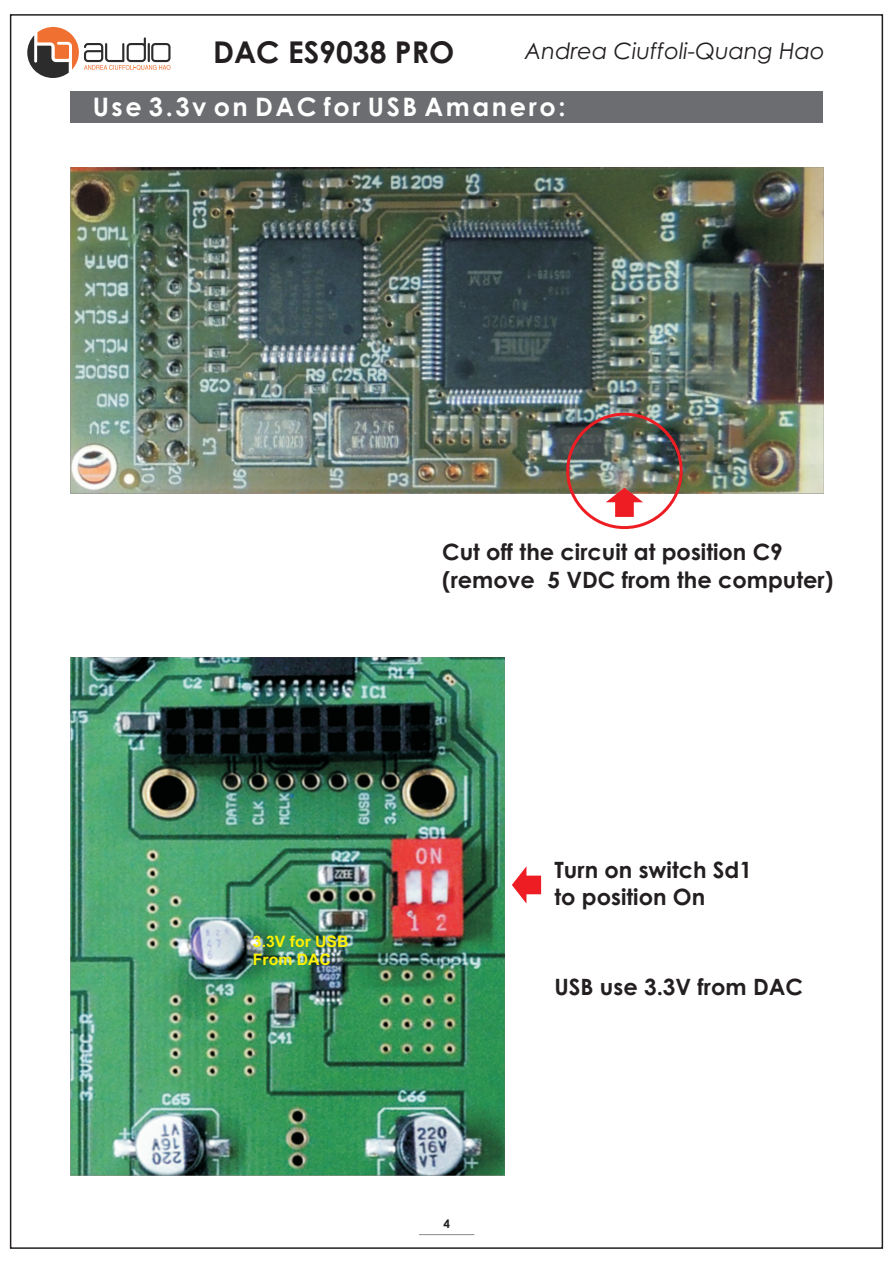
<style>
.page{position:relative;width:893px;height:1263px;background:#fff}
.page>*{position:absolute;margin:0;border:0;box-sizing:border-box;transform-origin:0 0}
.t1{font:700 30px "Century Gothic";color:#231f20}
.t2{font:700 25.5px "Century Gothic";letter-spacing:.1em;color:#fff}
.t3{font:700 22.5px/27.3px "Century Gothic";color:#231f20}
.t4{font:italic 22.5px "Century Gothic";color:#231f20}
.t5{font:700 15.75px/17.7px "Arial";color:#fff101}
.t6{font:700 11.7px "Century Gothic";color:#231f20}
</style>
<div class="page">
<img style="left:71px;top:167px;width:753px;height:326px">
<img style="left:71px;top:657px;width:434px;height:518px">
<div style="left:70px;top:91px;width:753px;height:32px;background:#6c6d70"></div>
<svg style="left:27px;top:27px;width:144px;height:51px"></svg>
<svg style="left:606px;top:488px;width:37px;height:29px"></svg>
<svg style="left:512px;top:866px;width:29px;height:38px"></svg>
<div style="left:566px;top:413px;width:117px;height:116px;border:3px solid #ee1d23;border-radius:50%"></div>
<hr style="left:419px;top:1234px;width:55px;height:1px;background:#939598">
<h1 class="t1" style="left:213px;top:41px;width:243px">DAC ES9038 PRO</h1>
<p class="t4" style="left:525px;top:42px;width:301px">Andrea Ciuffoli-Quang Hao</p>
<p class="t2" style="left:93px;top:97px;width:474px">Use 3.3v on DAC for USB Amanero:</p>
<p class="t3" style="left:442px;top:541px;width:393px">Cut off the circuit at position C9 (remove 5 VDC from the computer)</p>
<p class="t5" style="left:253px;top:934px;width:97px">3.3V for USB<br>From DAC</p>
<p class="t6" style="left:443px;top:1219px;width:8px">4</p>
<p class="t3" style="left:554px;top:858px;width:199px">Turn on switch Sd1 to position On</p>
<p class="t3" style="left:554px;top:975px;width:250px">USB use 3.3V from DAC</p>
</div>
